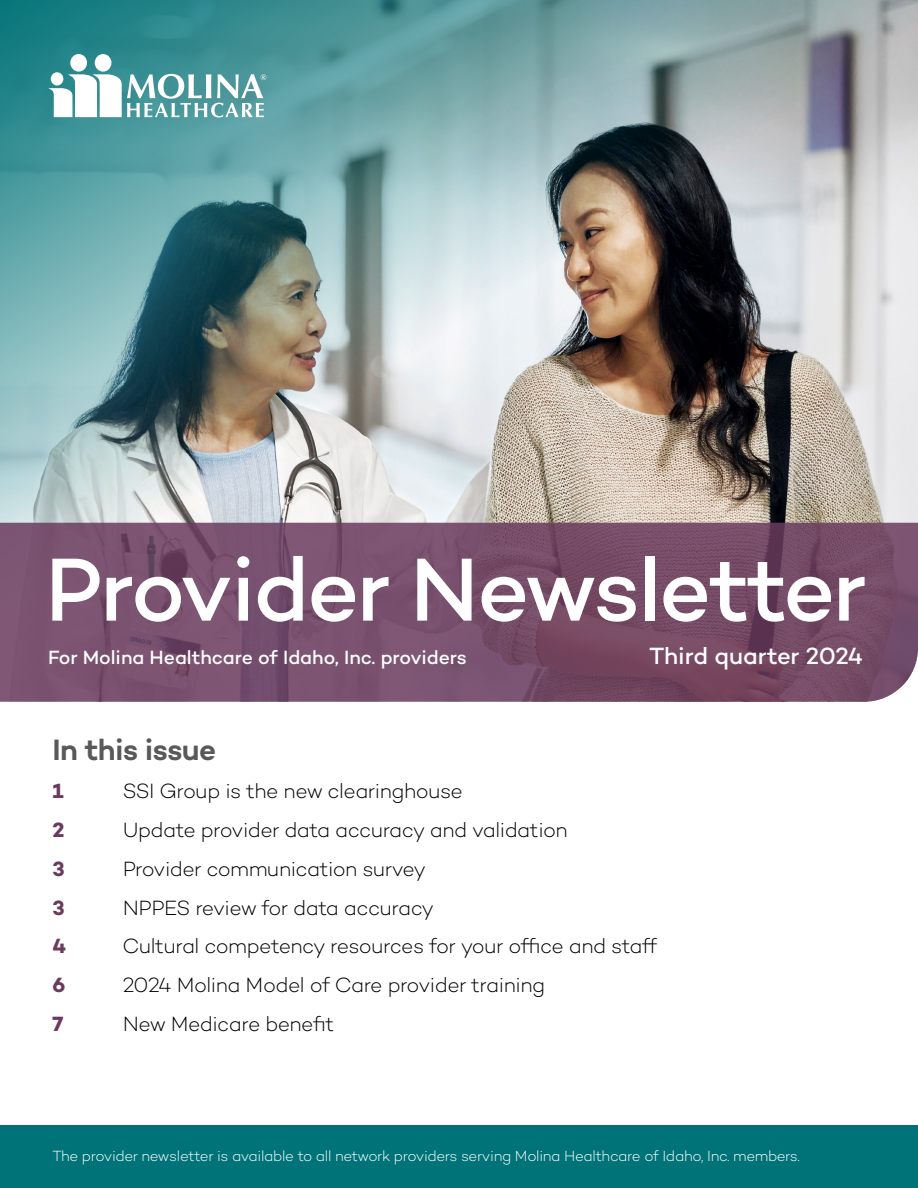
<style>
.page{position:relative;width:918px;height:1188px;background:#fff}
.page>*{position:absolute;margin:0;border:0;box-sizing:border-box;transform-origin:0 0}
.t1{font:500 91.05px "Campton";letter-spacing:-.025em;color:#fff}
.t2{font:600 30px "Campton";letter-spacing:-.02em;color:#58595b}
.t3{font:500 24px "Campton";letter-spacing:-.01em;color:#fff}
.t4{font:300 21px "Campton";letter-spacing:-.025em;color:#000}
.t5{font:700 21px "Campton";color:#6a3b5e}
.t6{font:700 21px "Campton";color:#6d3b5d}
.t7{font:500 19.5px "Campton";letter-spacing:-.005em;color:#fff}
.t8{font:300 15px "Campton";letter-spacing:-.025em;color:#fff}
</style>
<div class="page">
<div style="left:0;top:1125px;width:918px;height:63px;background:#007378"></div>
<img style="left:0;top:0;width:918px;height:523px">
<svg style="left:0;top:523px;width:918px;height:179px;background:#774f6b"></svg>
<div style="left:95px;top:54px;width:16px;height:18px;background:#fff;border-radius:50%"></div>
<div style="left:70px;top:54px;width:17px;height:18px;background:#fff;border-radius:50%"></div>
<svg style="left:48px;top:74px;width:218px;height:43px"></svg>
<div style="left:51px;top:72px;width:12px;height:13px;background:#fff;border-radius:50%"></div>
<h1 class="t1" style="left:45px;top:532px;width:824px">Provider Newsletter</h1>
<p class="t7" style="left:48px;top:645px;width:420px">For Molina Healthcare of Idaho, Inc. providers</p>
<p class="t3" style="left:649px;top:641px;width:215px">Third quarter 2024</p>
<h2 class="t2" style="left:53px;top:730px;width:165px">In this issue</h2>
<p class="t5" style="left:53px;top:778px;width:13px">1</p>
<p class="t4" style="left:123px;top:778px;width:342px">SSI Group is the new clearinghouse</p>
<p class="t5" style="left:53px;top:817px;width:14px">2</p>
<p class="t4" style="left:123px;top:817px;width:446px">Update provider data accuracy and validation</p>
<p class="t5" style="left:53px;top:855px;width:14px">3</p>
<p class="t4" style="left:123px;top:856px;width:305px">Provider communication survey</p>
<p class="t5" style="left:53px;top:894px;width:14px">3</p>
<p class="t4" style="left:123px;top:894px;width:313px">NPPES review for data accuracy</p>
<p class="t6" style="left:53px;top:933px;width:15px">4</p>
<p class="t4" style="left:123px;top:933px;width:536px">Cultural competency resources for your office and staff</p>
<p class="t5" style="left:53px;top:971px;width:14px">6</p>
<p class="t4" style="left:123px;top:972px;width:424px">2024 Molina Model of Care provider training</p>
<p class="t5" style="left:53px;top:1010px;width:13px">7</p>
<p class="t4" style="left:123px;top:1011px;width:213px">New Medicare benefit</p>
<p class="t8" style="left:53px;top:1146px;width:749px">The provider newsletter is available to all network providers serving Molina Healthcare of Idaho, Inc. members.</p>
</div>
